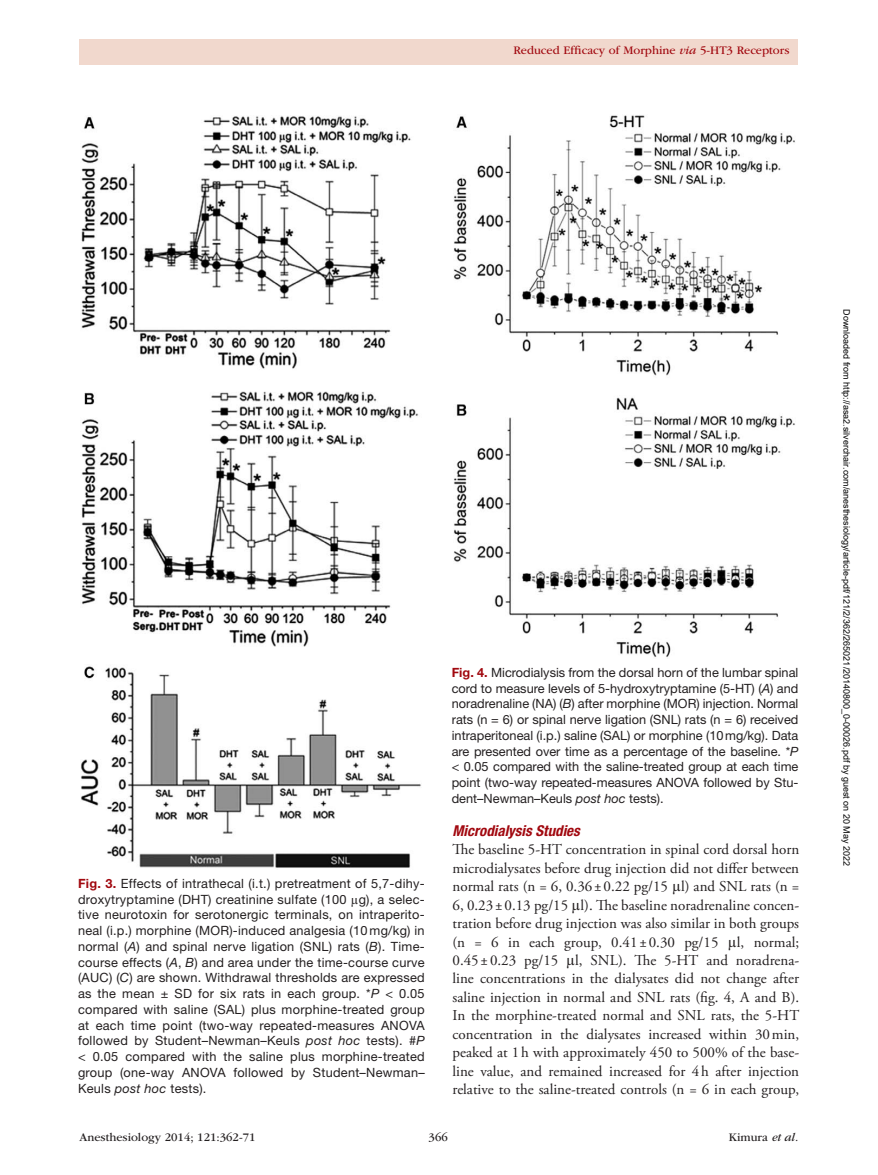
<style>
.page{position:relative;width:878px;height:1175px;background:#fff}
.page>*{position:absolute;margin:0;border:0;box-sizing:border-box;transform-origin:0 0}
.t1{font:15px/18.5px "Adobe Garamond Pro";color:#231f20;text-align:justify}
.t2{font:italic 700 condensed 15px "Helvetica Neue LT Std";color:#a1080f}
.t3{font:12.75px/15.8px "Helvetica Neue LT Std";color:#231f20;text-align:justify}
.t4{font:12px "ITC Garamond Std";color:#231f20}
.t5{font:12px "ITC Garamond Std";color:#a1080f}
.t6{font:9px "Arial";color:#000}
.s1{font-style:italic}
.s2{font-weight:700;color:#a1080f}
.s3{font-family:"Gandhari Unicode"}
</style>
<div class="page">
<div style="left:79px;top:39px;width:718px;height:25px;background:#f1d8cd"></div>
<img style="left:81px;top:116px;width:340px;height:752px">
<img style="left:454px;top:115px;width:341px;height:542px">
<p class="t5" style="left:513px;top:44px;width:277px">Reduced Efficacy of Morphine <span class="s1">via</span> 5-HT3 Receptors</p>
<p class="t3" style="left:78px;top:875px;width:348px"><span class="s2">Fig. 3.</span> Effects of intrathecal (i.t.) pretreatment of 5,7-dihy&shy;droxytryptamine (DHT) creatinine sulfate (100 <span class="s3">μ</span>g), a selec&shy;tive neurotoxin for serotonergic terminals, on intraperito&shy;neal (i.p.) morphine (MOR)-induced analgesia (10 mg/kg) in normal (<span class="s1">A</span>) and spinal nerve ligation (SNL) rats (<span class="s1">B</span>). Time&shy;course effects (<span class="s1">A</span>, <span class="s1">B</span>) and area under the time-course curve (AUC) (<span class="s1">C</span>) are shown. Withdrawal thresholds are expressed as the mean ± SD for six rats in each group. *<span class="s1">P</span> &lt; 0.05 compared with saline (SAL) plus morphine-treated group at each time point (two-way repeated-measures ANOVA followed by Student–Newman–Keuls <span class="s1">post hoc</span> tests). #<span class="s1">P </span>&lt; 0.05 compared with the saline plus morphine-treated group (one-way ANOVA followed by Student–Newman– Keuls <span class="s1">post hoc</span> tests).</p>
<p class="t3" style="left:452px;top:664px;width:348px"><span class="s2">Fig. 4.</span> Microdialysis from the dorsal horn of the lumbar spinal cord to measure levels of 5-hydroxytryptamine (5-HT) (<span class="s1">A</span>) and noradrenaline (NA) (<span class="s1">B</span>) after morphine (MOR) injection. Normal rats (n = 6) or spinal nerve ligation (SNL) rats (n = 6) received intraperitoneal (i.p.) saline (SAL) or morphine (10mg/kg). Data are presented over time as a percentage of the baseline. *<span class="s1">P </span>&lt; 0.05 compared with the saline-treated group at each time point (two-way repeated-measures ANOVA followed by Stu&shy;dent–Newman–Keuls <span class="s1">post hoc</span> tests).</p>
<p class="t2" style="left:452px;top:821px;width:129px">Microdialysis Studies</p>
<p class="t1" style="left:452px;top:841px;width:348px">The baseline 5-HT concentration in spinal cord dorsal horn microdialysates before drug injection did not differ between normal rats (n = 6, 0.36 ±0.22 pg/15 <span class="s3">μ</span>l) and SNL rats (n = 6, 0.23 ±0.13 pg/15 <span class="s3">μ</span>l). The baseline noradrenaline concen&shy;tration before drug injection was also similar in both groups (n = 6 in each group, 0.41±0.30 pg/15 <span class="s3">μ</span>l, normal; 0.45 ±0.23 pg/15 <span class="s3">μ</span>l, SNL). The 5-HT and noradrena&shy;line concentrations in the dialysates did not change after saline injection in normal and SNL rats (fig. 4, A and B).<br>In the morphine-treated normal and SNL rats, the 5-HT concentration in the dialysates increased within 30min, peaked at 1h with approximately 450 to 500% of the base&shy;line value, and remained increased for 4h after injection relative to the saline-treated controls (n = 6 in each group,</p>
<p class="t4" style="left:80px;top:1130px;width:177px">Anesthesiology 2014; 121:362-71</p>
<p class="t4" style="left:428px;top:1130px;width:21px">366</p>
<p class="t4" style="left:728px;top:1130px;width:71px">Kimura <span class="s1">et al.</span></p>
<p class="t6" style="left:850px;top:309px;width:558px;rotate:90deg">Downloaded from http://asa2.silverchair.com/anesthesiology/article-pdf/121/2/362/265021/20140800_0-00026.pdf by guest on 20 May 2022</p>
</div>
